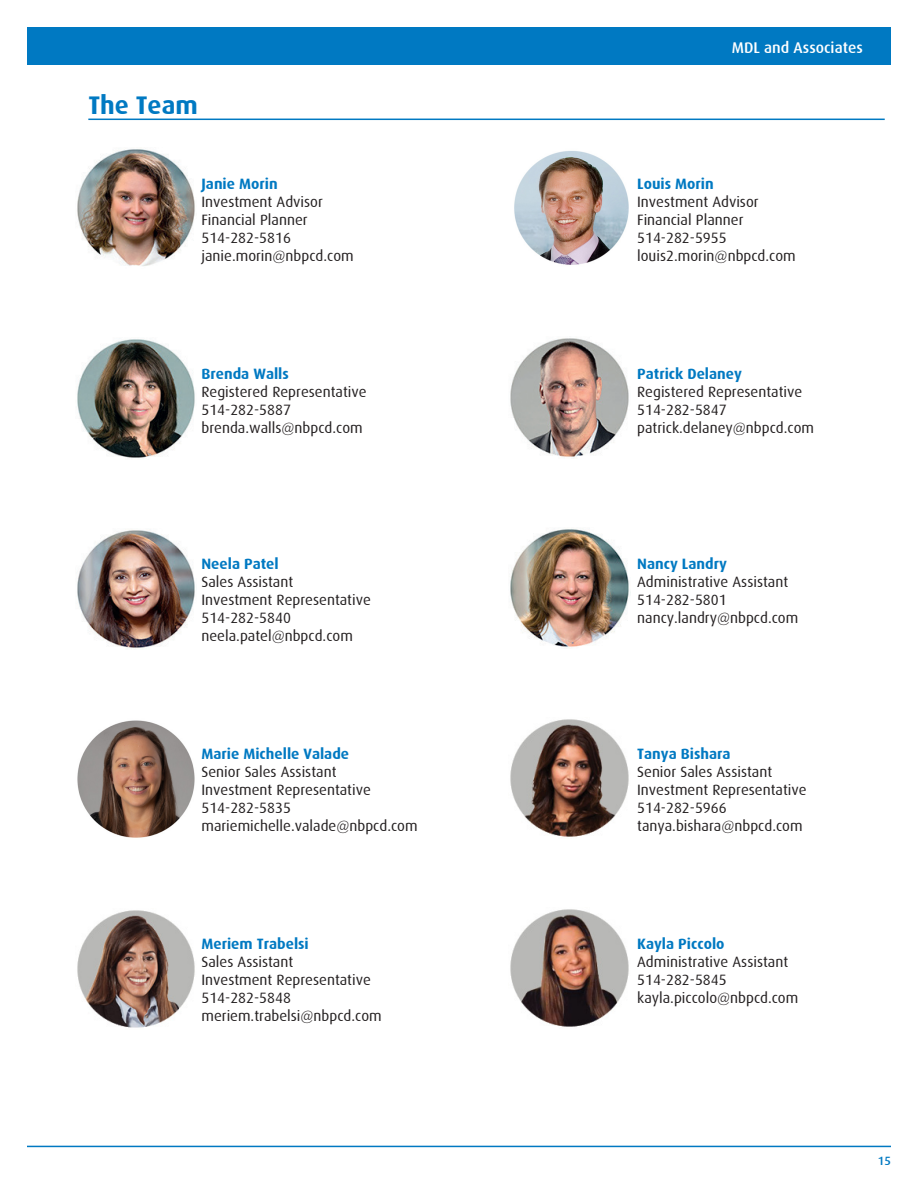
<style>
.page{position:relative;width:918px;height:1188px;background:#fff}
.page>*{position:absolute;margin:0;border:0;box-sizing:border-box;transform-origin:0 0}
.TITRE_STOCK{font:700 25.5px "Dax";color:#0079c2}
.t1{font:500 15.6px "Dax";color:#fff}
.t2{font:15px "Dax";color:#231f20}
.t3{font:700 15px "Dax";color:#0079c2}
.t4{font:500 12px "Dax";color:#0079c2}
</style>
<div class="page">
<div style="left:27px;top:27px;width:864px;height:38px;background:#0079c2"></div>
<hr style="left:27px;top:1146px;width:864px;height:1px;background:#0079c2">
<img style="left:77px;top:149px;width:118px;height:117px">
<img style="left:77px;top:339px;width:118px;height:119px">
<img style="left:77px;top:530px;width:118px;height:118px">
<img style="left:77px;top:720px;width:118px;height:118px">
<img style="left:77px;top:910px;width:118px;height:118px">
<img style="left:514px;top:151px;width:115px;height:114px">
<img style="left:510px;top:338px;width:119px;height:120px">
<img style="left:510px;top:529px;width:119px;height:120px">
<img style="left:510px;top:719px;width:119px;height:118px">
<img style="left:510px;top:909px;width:119px;height:118px">
<hr style="left:88px;top:119px;width:797px;height:1px;background:#0079c2">
<p class="TITRE_STOCK" style="left:88px;top:90px;width:111px">The Team</p>
<p class="t3" style="left:201px;top:175px;width:78px">Janie Morin</p>
<p class="t2" style="left:201px;top:193px;width:123px">Investment Advisor</p>
<p class="t2" style="left:201px;top:211px;width:108px">Financial Planner</p>
<p class="t2" style="left:201px;top:229px;width:91px">514-282-5816</p>
<p class="t2" style="left:201px;top:247px;width:154px">janie.morin@nbpcd.com</p>
<p class="t3" style="left:201px;top:365px;width:89px">Brenda Walls</p>
<p class="t2" style="left:201px;top:383px;width:167px">Registered Representative</p>
<p class="t2" style="left:201px;top:401px;width:91px">514-282-5887</p>
<p class="t2" style="left:201px;top:419px;width:163px">brenda.walls@nbpcd.com</p>
<p class="t3" style="left:201px;top:555px;width:79px">Neela Patel</p>
<p class="t2" style="left:201px;top:573px;width:93px">Sales Assistant</p>
<p class="t2" style="left:201px;top:591px;width:171px">Investment Representative</p>
<p class="t2" style="left:201px;top:609px;width:91px">514-282-5840</p>
<p class="t2" style="left:201px;top:627px;width:153px">neela.patel@nbpcd.com</p>
<p class="t3" style="left:201px;top:745px;width:149px">Marie Michelle Valade</p>
<p class="t2" style="left:201px;top:764px;width:137px">Senior Sales Assistant</p>
<p class="t2" style="left:201px;top:782px;width:171px">Investment Representative</p>
<p class="t2" style="left:201px;top:800px;width:91px">514-282-5835</p>
<p class="t2" style="left:201px;top:818px;width:218px">mariemichelle.valade@nbpcd.com</p>
<p class="t3" style="left:201px;top:936px;width:109px">Meriem Trabelsi</p>
<p class="t2" style="left:201px;top:954px;width:93px">Sales Assistant</p>
<p class="t2" style="left:201px;top:972px;width:171px">Investment Representative</p>
<p class="t2" style="left:201px;top:990px;width:91px">514-282-5848</p>
<p class="t2" style="left:201px;top:1008px;width:182px">meriem.trabelsi@nbpcd.com</p>
<p class="t1" style="left:732px;top:38px;width:133px">MDL and Associates</p>
<p class="t3" style="left:637px;top:175px;width:78px">Louis Morin</p>
<p class="t2" style="left:637px;top:193px;width:123px">Investment Advisor</p>
<p class="t2" style="left:637px;top:211px;width:108px">Financial Planner</p>
<p class="t2" style="left:637px;top:229px;width:91px">514-282-5955</p>
<p class="t2" style="left:637px;top:247px;width:160px">louis2.morin@nbpcd.com</p>
<p class="t3" style="left:637px;top:365px;width:106px">Patrick Delaney</p>
<p class="t2" style="left:637px;top:383px;width:167px">Registered Representative</p>
<p class="t2" style="left:637px;top:401px;width:91px">514-282-5847</p>
<p class="t2" style="left:637px;top:419px;width:178px">patrick.delaney@nbpcd.com</p>
<p class="t3" style="left:637px;top:555px;width:91px">Nancy Landry</p>
<p class="t2" style="left:637px;top:573px;width:153px">Administrative Assistant</p>
<p class="t2" style="left:637px;top:591px;width:91px">514-282-5801</p>
<p class="t2" style="left:637px;top:609px;width:163px">nancy.landry@nbpcd.com</p>
<p class="t3" style="left:637px;top:745px;width:95px">Tanya Bishara</p>
<p class="t2" style="left:637px;top:764px;width:137px">Senior Sales Assistant</p>
<p class="t2" style="left:637px;top:782px;width:171px">Investment Representative</p>
<p class="t2" style="left:637px;top:800px;width:91px">514-282-5966</p>
<p class="t2" style="left:637px;top:818px;width:167px">tanya.bishara@nbpcd.com</p>
<p class="t3" style="left:637px;top:936px;width:89px">Kayla Piccolo</p>
<p class="t2" style="left:637px;top:954px;width:153px">Administrative Assistant</p>
<p class="t2" style="left:637px;top:972px;width:91px">514-282-5845</p>
<p class="t2" style="left:637px;top:990px;width:163px">kayla.piccolo@nbpcd.com</p>
<p class="t4" style="left:878px;top:1154px;width:15px">15</p>
</div>
